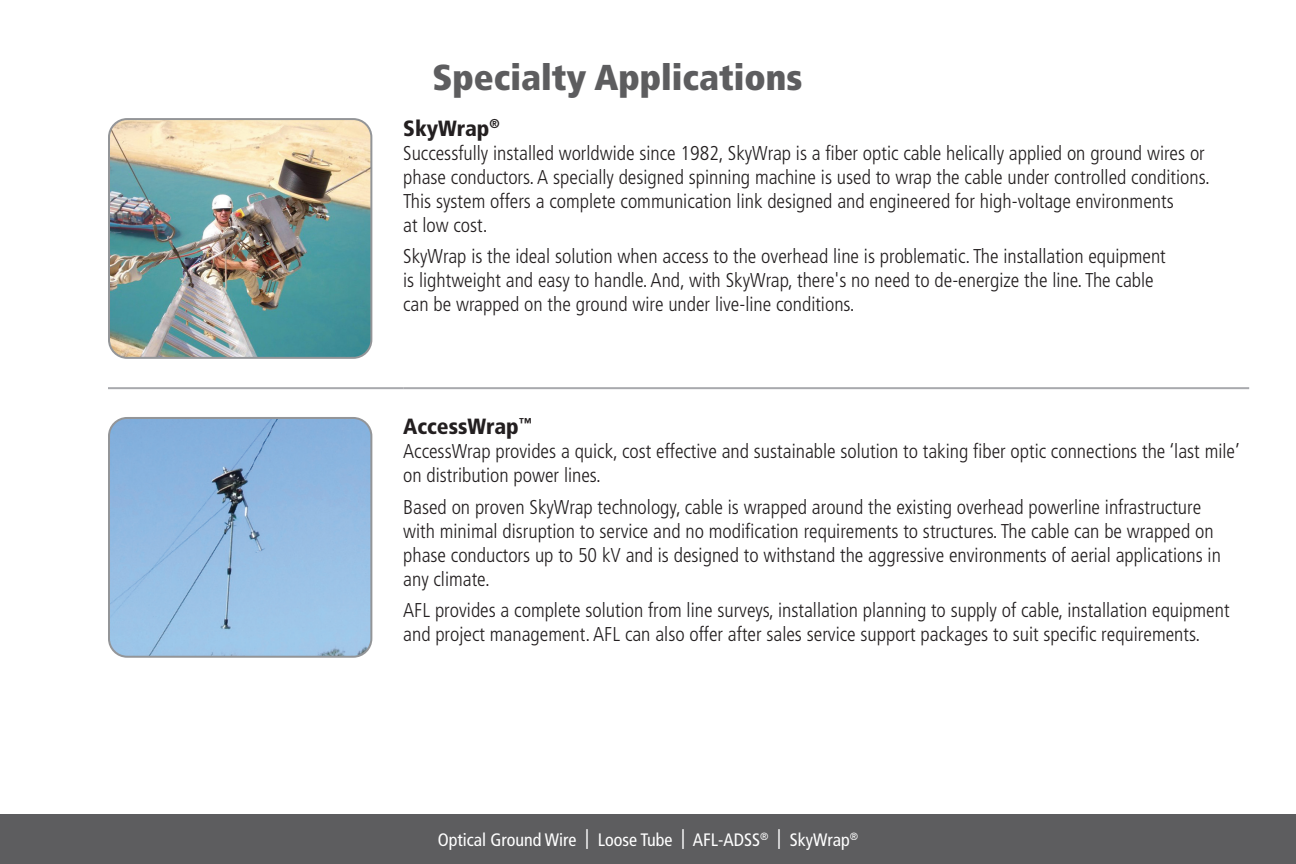
<style>
.page{position:relative;width:1296px;height:864px;background:#fff}
.page>*{position:absolute;margin:0;border:0;box-sizing:border-box;transform-origin:0 0}
.FPP_Product_Title{font:900 condensed 36px "Frutiger LT Std";color:#5d5d5f}
.t1{font:900 condensed 22px "Frutiger LT Std";color:#231f20}
.FPP_Table_Body_Text{font:300 condensed 20px/24px "Frutiger LT Std";color:#231f20}
.t2{font:condensed 18px "Frutiger LT Std";color:#fff}
.s1{font-size:19.8px}
</style>
<div class="page">
<hr style="left:108px;top:387px;width:295px;height:2px;background:#a8a9ad">
<hr style="left:403px;top:387px;width:846px;height:2px;background:#a8a9ad">
<img style="left:111px;top:121px;width:260px;height:235px">
<div style="left:108px;top:118px;width:264px;height:241px;border:2px solid #939598;border-radius:18px"></div>
<img style="left:111px;top:418px;width:260px;height:237px">
<div style="left:108px;top:417px;width:264px;height:241px;border:2px solid #939598;border-radius:18px"></div>
<div style="left:0;top:814px;width:1296px;height:50px;background:#5d5d5f"></div>
<p class="FPP_Product_Title" style="left:432px;top:56px;width:371px">Specialty Applications</p>
<p class="t1" style="left:403px;top:115px;width:98px">SkyWrap<sup>®</sup></p>
<p class="FPP_Table_Body_Text" style="left:403px;top:141px;width:808px">Successfully installed worldwide since 1982, SkyWrap is a fiber optic cable helically applied on ground wires or phase conductors. A specially designed spinning machine is used to wrap the cable under controlled conditions.<br>This system offers a complete communication link designed and engineered for high-voltage environments<br>at low cost.</p>
<p class="FPP_Table_Body_Text" style="left:403px;top:244px;width:764px">SkyWrap is the ideal solution when access to the overhead line is problematic. The installation equipment is lightweight and easy to handle. And, with SkyWrap, there's no need to de-energize the line. The cable can be wrapped on the ground wire under live-line conditions.</p>
<p class="t1" style="left:403px;top:414px;width:130px">AccessWrap<sup>™</sup></p>
<p class="FPP_Table_Body_Text" style="left:403px;top:440px;width:838px">AccessWrap provides a quick, cost effective and sustainable solution to taking fiber optic connections the ‘last mile’ on distribution power lines.</p>
<p class="FPP_Table_Body_Text" style="left:403px;top:495px;width:819px">Based on proven SkyWrap technology, cable is wrapped around the existing overhead powerline infrastructure with minimal disruption to service and no modification requirements to structures. The cable can be wrapped on phase conductors up to 50 kV and is designed to withstand the aggressive environments of aerial applications in any climate.</p>
<p class="FPP_Table_Body_Text" style="left:403px;top:598px;width:828px">AFL provides a complete solution from line surveys, installation planning to supply of cable, installation equipment and project management. AFL can also offer after sales service support packages to suit specific requirements.</p>
<p class="t2" style="left:438px;top:829px;width:422px">Optical Ground Wire <span class="s1">|</span> Loose Tube <span class="s1">|</span> AFL-ADSS<sup>®</sup> <span class="s1">|</span> SkyWrap<sup>®</sup></p>
</div>
